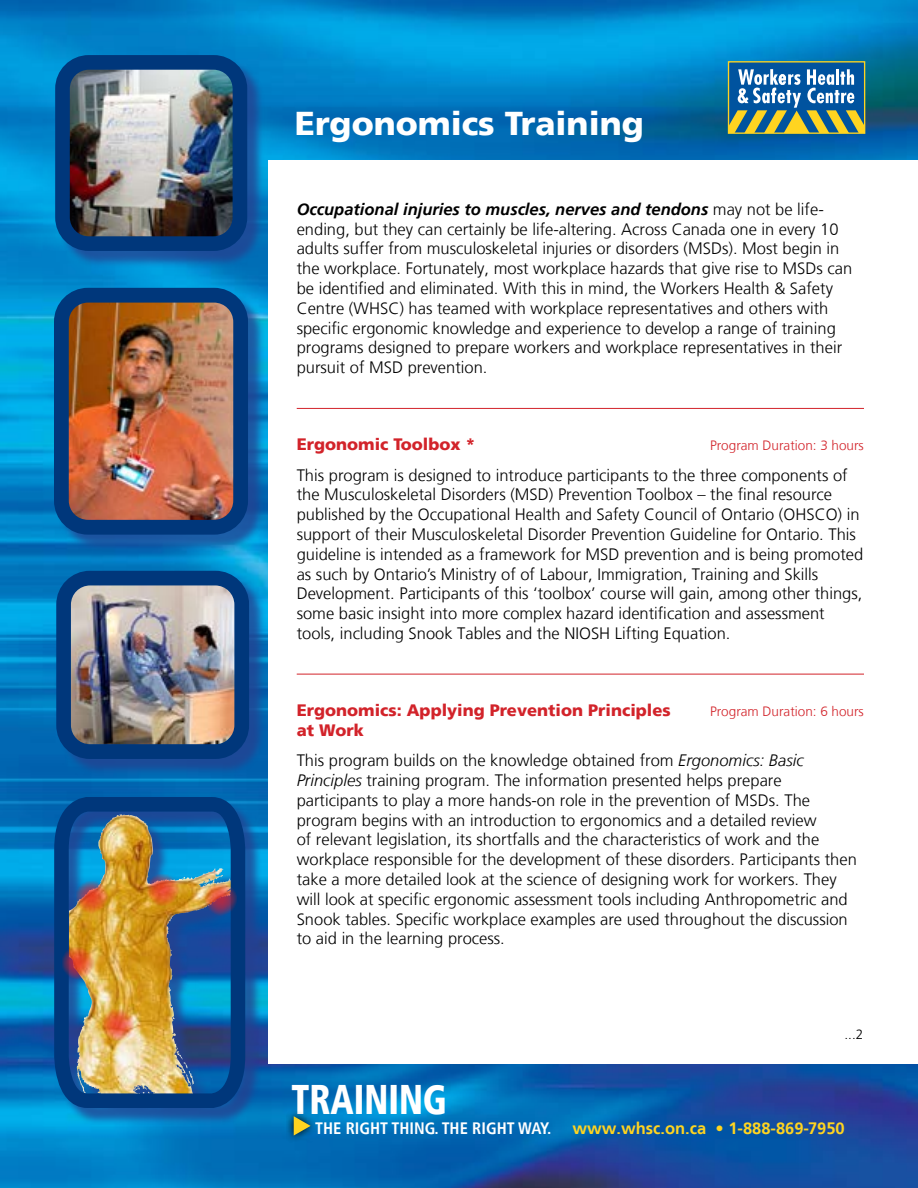
<style>
.page{position:relative;width:918px;height:1188px;background:#fff}
.page>*{position:absolute;margin:0;border:0;box-sizing:border-box;transform-origin:0 0}
.t1{font:900 condensed 41.4px "Frutiger LT";color:#fff;scale:.87 1}
.t2{font:900 33px "Frutiger LT";color:#fff}
.t3{font:300 16.5px/19.8px "Frutiger LT";color:#000}
.t4{font:900 16.5px "Frutiger LT";color:#d2232a}
.t5{font:700 16.5px "Frutiger LT";color:#ffd420}
.t6{font:700 condensed 16.5px "Frutiger LT";color:#fff}
.t7{font:300 13.5px "Frutiger LT";color:#d2232a}
.t8{font:300 13.5px "Frutiger LT";color:#000}
.s1{font-weight:700;font-style:italic}
.s2{font-weight:900;color:#d2232a}
.s3{font-style:italic}
</style>
<div class="page">
<img style="left:0;top:0;width:918px;height:1188px">
<div style="left:268px;top:160px;width:650px;height:903px;background:#fff"></div>
<div style="left:728px;top:61px;width:137px;height:73px;border:1px solid #ffd420"></div>
<svg style="left:729px;top:62px;width:136px;height:71px"></svg>
<svg style="left:286px;top:1108px;width:33px;height:35px"></svg>
<svg style="left:294px;top:1116px;width:17px;height:20px"></svg>
<div style="left:59px;top:59px;width:206px;height:209px;background:#25408f;opacity:.75"></div>
<img style="left:71px;top:71px;width:160px;height:164px">
<div style="left:55px;top:55px;width:192px;height:196px;border:15px solid #00377b;border-radius:26px"></div>
<div style="left:58px;top:292px;width:207px;height:259px;background:#25408f;opacity:.75"></div>
<img style="left:61px;top:295px;width:180px;height:224px">
<div style="left:54px;top:288px;width:194px;height:247px;border:15px solid #00377b;border-radius:27px"></div>
<div style="left:60px;top:575px;width:206px;height:201px;background:#25408f;opacity:.75"></div>
<img style="left:72px;top:587px;width:161px;height:156px">
<div style="left:56px;top:571px;width:193px;height:188px;border:15px solid #00377b;border-radius:26px"></div>
<div style="left:58px;top:801px;width:204px;height:324px;background:#25408f;opacity:.75"></div>
<img style="left:47px;top:790px;width:206px;height:325px">
<svg style="left:75px;top:880px;width:34px;height:34px"></svg>
<svg style="left:61px;top:946px;width:34px;height:34px"></svg>
<svg style="left:204px;top:882px;width:33px;height:34px"></svg>
<svg style="left:101px;top:1008px;width:34px;height:33px"></svg>
<svg style="left:146px;top:873px;width:34px;height:33px"></svg>
<hr style="left:297px;top:408px;width:567px;height:1px;background:#d2232a">
<hr style="left:297px;top:674px;width:567px;height:1px;background:#d2232a">
<h2 class="t2" style="left:295px;top:103px;width:350px">Ergonomics Training</h2>
<p class="t3" style="left:297px;top:200px;width:557px"><span class="s1">Occupational injuries to muscles, nerves and tendons</span> may not be life&shy;ending, but they can certainly be life-altering. Across Canada one in every 10 adults suffer from musculoskeletal injuries or disorders (MSDs). Most begin in the workplace. Fortunately, most workplace hazards that give rise to MSDs can be identified and eliminated. With this in mind, the Workers Health &amp; Safety Centre (WHSC) has teamed with workplace representatives and others with specific ergonomic knowledge and experience to develop a range of training programs designed to prepare workers and workplace representatives in their pursuit of MSD prevention.</p>
<p class="t4" style="left:297px;top:435px;width:180px">Ergonomic Toolbox *</p>
<p class="t7" style="left:710px;top:438px;width:155px">Program Duration: 3 hours</p>
<p class="t3" style="left:297px;top:465px;width:568px">This program is designed to introduce participants to the three components of the Musculoskeletal Disorders (MSD) Prevention Toolbox – the final resource published by the Occupational Health and Safety Council of Ontario (OHSCO) in support of their Musculoskeletal Disorder Prevention Guideline for Ontario. This guideline is intended as a framework for MSD prevention and is being promoted as such by Ontario’s Ministry of of Labour, Immigration, Training and Skills Development. Participants of this ‘toolbox’ course will gain, among other things, some basic insight into more complex hazard identification and assessment tools, including Snook Tables and the NIOSH Lifting Equation.</p>
<p class="t4" style="left:297px;top:700px;width:375px">Ergonomics: Applying Prevention Principles</p>
<p class="t7" style="left:710px;top:704px;width:155px">Program Duration: 6 hours</p>
<p class="t3" style="left:297px;top:715px;width:509px;line-height:30.5px"><span class="s2">at Work<br></span>This program builds on the knowledge obtained from <span class="s3">Ergonomics: Basic</span></p>
<p class="t3" style="left:297px;top:771px;width:562px"><span class="s3">Principles</span> training program. The information presented helps prepare participants to play a more hands-on role in the prevention of MSDs. The program begins with an introduction to ergonomics and a detailed review<br>of relevant legislation, its shortfalls and the characteristics of work and the workplace responsible for the development of these disorders. Participants then take a more detailed look at the science of designing work for workers. They will look at specific ergonomic assessment tools including Anthropometric and Snook tables. Specific workplace examples are used throughout the discussion to aid in the learning process.</p>
<h1 class="t1" style="left:291px;top:1075px;width:180px">TRAINING</h1>
<p class="t6" style="left:315px;top:1118px;width:238px">THE RIGHT THING. THE RIGHT WAY.</p>
<p class="t8" style="left:845px;top:1027px;width:20px">...2</p>
<p class="t5" style="left:573px;top:1119px;width:274px">www.whsc.on.ca • 1-888-869-7950</p>
</div>
